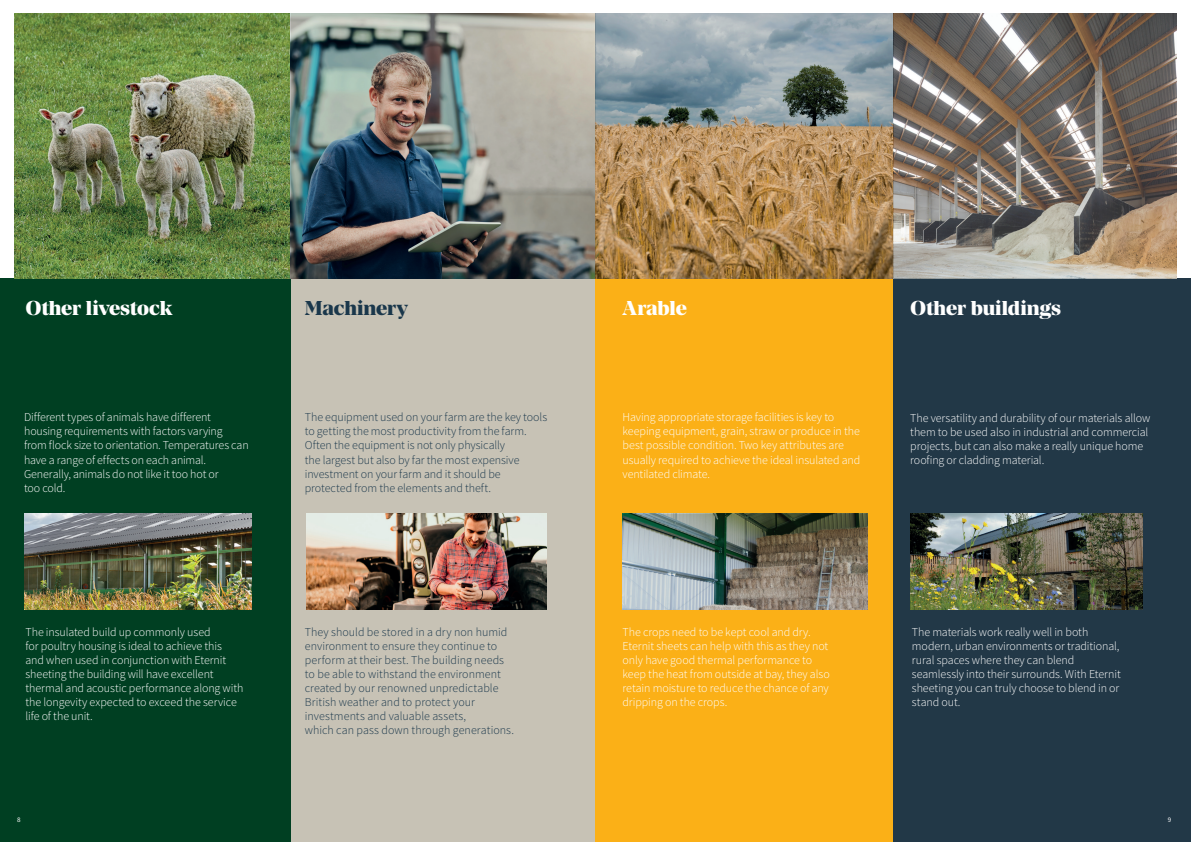
<style>
.page{position:relative;width:1191px;height:842px;background:#fff}
.page>*{position:absolute;margin:0;border:0;box-sizing:border-box;transform-origin:0 0}
.Large-intro_RangedLe{font:800 20px "Manier";letter-spacing:-.005em;color:#fff}
.Large-intro_RangedLe-2{font:800 20px "Manier";letter-spacing:-.01em;color:#1a374b}
.Intro_Standfirst-Sou{font:300 12px/14px "Source Sans Pro";letter-spacing:-.01em;color:#fff}
.Intro_Standfirst-Sou-2{font:300 12px/14px "Source Sans Pro";color:#1a374b}
.Icon-list{font:7px "Source Sans Pro";color:#fff}
</style>
<div class="page">
<div style="left:291px;top:278px;width:304px;height:564px;background:#c7c2b5"></div>
<div style="left:595px;top:279px;width:298px;height:563px;background:#fbb017"></div>
<div style="left:0;top:279px;width:291px;height:563px;background:#003f22"></div>
<div style="left:893px;top:279px;width:298px;height:563px;background:#223847"></div>
<img style="left:14px;top:13px;width:1162px;height:266px">
<svg style="left:595px;top:13px;width:298px;height:266px;background:#9e8e74"></svg>
<img style="left:291px;top:13px;width:304px;height:266px">
<img style="left:306px;top:514px;width:240px;height:95px">
<img style="left:622px;top:514px;width:245px;height:95px">
<img style="left:24px;top:514px;width:227px;height:95px">
<div style="left:910px;top:514px;width:232px;height:95px;background:#231f20;opacity:.3"></div>
<p class="Large-intro_RangedLe" style="left:26px;top:296px;width:148px">Other livestock</p>
<p class="Large-intro_RangedLe-2" style="left:305px;top:296px;width:105px">Machinery</p>
<p class="Large-intro_RangedLe" style="left:622px;top:296px;width:66px">Arable</p>
<p class="Intro_Standfirst-Sou" style="left:24px;top:410px;width:226px">Different types of animals have different housing requirements with factors varying<br>from flock size to orientation. Temperatures can have a range of effects on each animal.<br>Generally, animals do not like it too hot or<br>too cold.</p>
<p class="Intro_Standfirst-Sou" style="left:622px;top:410px;width:239px">Having appropriate storage facilities is key to keeping equipment, grain, straw or produce in the best possible condition. Two key attributes are usually required to achieve the ideal insulated and ventilated climate.</p>
<p class="Intro_Standfirst-Sou-2" style="left:305px;top:410px;width:244px">The equipment used on your farm are the key tools to getting the most productivity from the farm.<br>Often the equipment is not only physically<br>the largest but also by far the most expensive investment on your farm and it should be protected from the elements and theft.</p>
<p class="Large-intro_RangedLe" style="left:910px;top:296px;width:152px">Other buildings</p>
<p class="Intro_Standfirst-Sou" style="left:910px;top:411px;width:241px">The versatility and durability of our materials allow them to be used also in industrial and commercial projects, but can also make a really unique home roofing or cladding material.</p>
<p class="Intro_Standfirst-Sou" style="left:26px;top:624px;width:219px">The insulated build up commonly used<br>for poultry housing is ideal to achieve this and when used in conjunction with Eternit sheeting the building will have excellent thermal and acoustic performance along with the longevity expected to exceed the service life of the unit.</p>
<p class="Intro_Standfirst-Sou-2" style="left:305px;top:624px;width:211px">They should be stored in a dry non humid environment to ensure they continue to perform at their best. The building needs to be able to withstand the environment created by our renowned unpredictable British weather and to protect your investments and valuable assets,<br>which can pass down through generations.</p>
<p class="Intro_Standfirst-Sou" style="left:912px;top:624px;width:210px">The materials work really well in both modern, urban environments or traditional, rural spaces where they can blend seamlessly into their surrounds. With Eternit sheeting you can truly choose to blend in or stand out.</p>
<p class="Intro_Standfirst-Sou" style="left:622px;top:624px;width:209px">The crops need to be kept cool and dry.<br>Eternit sheets can help with this as they not only have good thermal performance to keep the heat from outside at bay, they also retain moisture to reduce the chance of any dripping on the crops.</p>
<p class="Icon-list" style="left:17px;top:815px;width:5px">8</p>
<p class="Icon-list" style="left:1167px;top:815px;width:5px">9</p>
</div>
